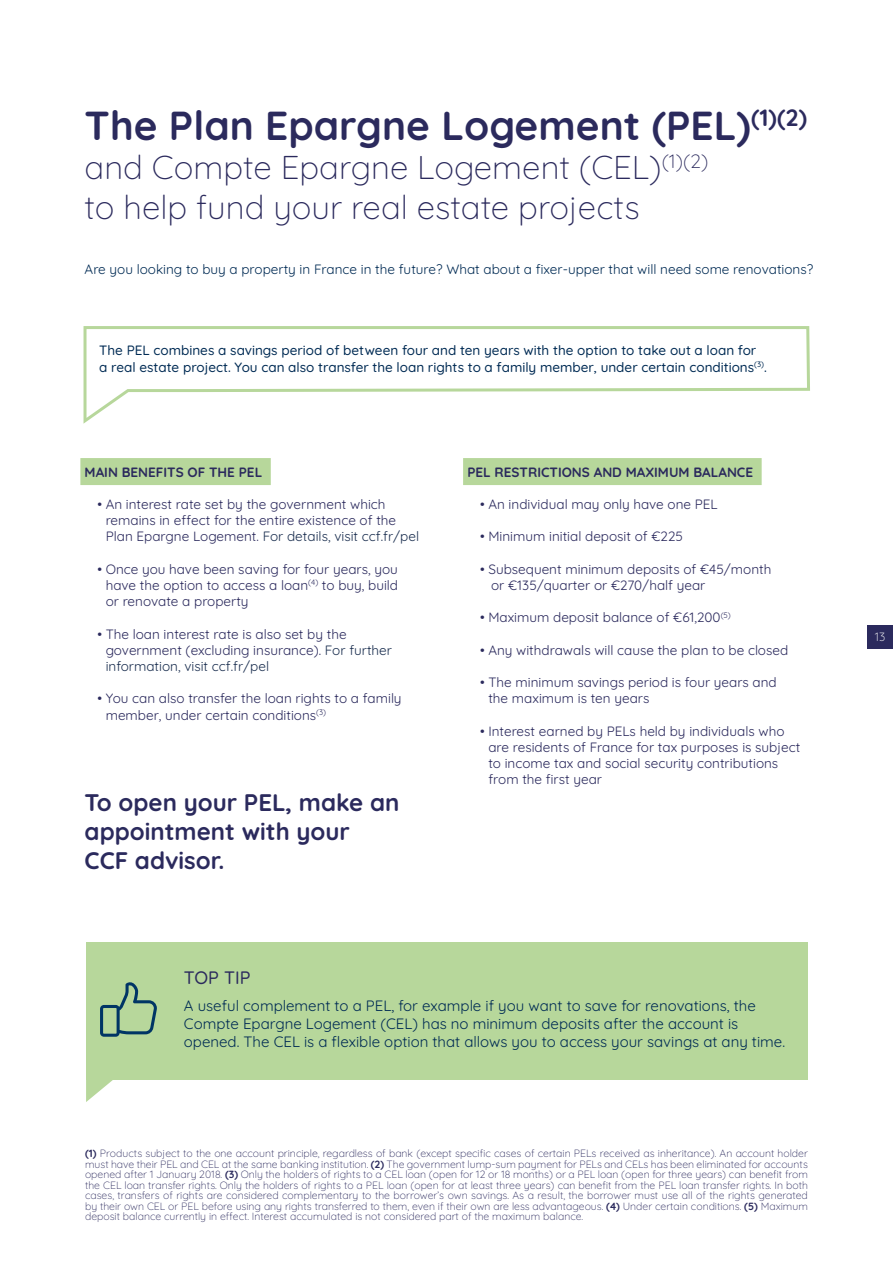
<style>
.page{position:relative;width:893px;height:1263px;background:#fff}
.page>*{position:absolute;margin:0;border:0;box-sizing:border-box;transform-origin:0 0}
.t1{font:700 40.5px "Quicksand";color:#2b2a5d}
.t2{font:300 33px/39.6px "Quicksand";color:#2b2a5d}
.t3{font:700 24px/28.8px "Quicksand";color:#2b2a5d}
.t4{font:500 18px "Quicksand";color:#2b2a5d}
.t5{font:15px/18px "Quicksand";color:#002b54}
.t6{font:13.5px/16.2px "Quicksand";color:#2b2a5d}
.t7{font:500 13.5px/16.2px "Quicksand";color:#002b54}
.t8{font:13.5px "Quicksand";color:#002b54}
.t9{font:700 13.5px "Quicksand";color:#2b2a5d}
.t10{font:300 12px "Quicksand";color:#fff}
.t11{font:300 10.5px/10.5px "Quicksand";color:#2b2a5d;text-align:justify}
.s1{color:#1a2e4f}
.s2{font-weight:700}
</style>
<div class="page">
<div style="left:867px;top:625px;width:26px;height:23px;background:#2b2a5d"></div>
<div style="left:80px;top:458px;width:191px;height:27px;background:#b7d79b"></div>
<div style="left:463px;top:458px;width:299px;height:27px;background:#b7d79b"></div>
<svg style="left:83px;top:326px;width:727px;height:98px"></svg>
<div style="left:86px;top:942px;width:721px;height:137px;background:#b7d79b"></div>
<svg style="left:86px;top:1079px;width:44px;height:23px"></svg>
<svg style="left:100px;top:982px;width:57px;height:55px"></svg>
<h1 class="t1" style="left:85px;top:94px;width:724px">The Plan Epargne Logement (PEL)<sup>(1)(2)</sup></h1>
<h2 class="t2" style="left:85px;top:144px;width:625px">and Compte Epargne Logement (CEL)<sup>(1)(2) </sup>to help fund your real estate projects</h2>
<p class="t8" style="left:85px;top:259px;width:730px">Are you looking to buy a property in France in the future? What about a fixer-upper that will need some renovations?</p>
<p class="t7" style="left:99px;top:341px;width:669px">The PEL combines a savings period of between four and ten years with the option to take out a loan for a real estate project. You can also transfer the loan rights to a family member, under certain conditions<sup>(3)</sup>.</p>
<p class="t9" style="left:85px;top:461px;width:179px">MAIN BENEFITS OF THE PEL</p>
<p class="t6" style="left:106px;top:495px;width:315px;text-indent:-8px">• An interest rate set by the government which remains in effect for the entire existence of the<br>Plan Epargne Logement. <span class="s1">For details, visit ccf.fr/pel</span></p>
<p class="t6" style="left:106px;top:559px;width:294px;text-align:justify;text-indent:-8px">• Once you have been saving for four years, you have the option to access a loan<sup>(4)</sup> to buy, build or renovate a property</p>
<p class="t6" style="left:106px;top:624px;width:288px;text-indent:-8px">• The loan interest rate is also set by the government (excluding insurance). <span class="s1">For further information, visit ccf.fr/pel</span></p>
<p class="t6" style="left:106px;top:689px;width:297px;text-indent:-8px">• You can also transfer the loan rights to a family member, under certain conditions<sup>(3)</sup></p>
<h3 class="t3" style="left:85px;top:786px;width:316px">To open your PEL, make an appointment with your<br>CCF advisor.</h3>
<p class="t9" style="left:467px;top:461px;width:287px">PEL RESTRICTIONS AND MAXIMUM BALANCE</p>
<p class="t6" style="left:480px;top:495px;width:239px">• An individual may only have one PEL</p>
<p class="t6" style="left:480px;top:527px;width:204px">• Minimum initial deposit of €225</p>
<p class="t6" style="left:491px;top:559px;width:282px;text-indent:-11px">• Subsequent minimum deposits of €45/month or €135/quarter or €270/half year</p>
<p class="t6" style="left:480px;top:608px;width:252px">• Maximum deposit balance of €61,200<sup>(5)</sup></p>
<p class="t6" style="left:480px;top:640px;width:310px">• Any withdrawals will cause the plan to be closed</p>
<p class="t6" style="left:488px;top:673px;width:290px;text-indent:-8px">• The minimum savings period is four years and the maximum is ten years</p>
<p class="t6" style="left:488px;top:721px;width:313px;text-indent:-8px">• Interest earned by PELs held by individuals who are residents of France for tax purposes is subject to income tax and social security contributions from the first year</p>
<h3 class="t4" style="left:184px;top:964px;width:68px">TOP TIP</h3>
<p class="t5" style="left:184px;top:995px;width:603px">A useful complement to a PEL, for example if you want to save for renovations, the<br>Compte Epargne Logement (CEL) has no minimum deposits after the account is opened. The CEL is a flexible option that allows you to access your savings at any time.</p>
<p class="t11" style="left:85px;top:1147px;width:724px"><span class="s2">(1)</span> Products subject to the one account principle, regardless of bank (except specific cases of certain PELs received as inheritance). An account holder must have their PEL and CEL at the same banking institution. <span class="s2">(2)</span> The government lump-sum payment for PELs and CELs has been eliminated for accounts opened after 1 January 2018. <span class="s2">(3)</span> Only the holders of rights to a CEL loan (open for 12 or 18 months) or a PEL loan (open for three years) can benefit from the CEL loan transfer rights. Only the holders of rights to a PEL loan (open for at least three years) can benefit from the PEL loan transfer rights. In both cases, transfers of rights are considered complementary to the borrower’s own savings. As a result, the borrower must use all of the rights generated by their own CEL or PEL before using any rights transferred to them, even if their own are less advantageous. <span class="s2">(4)</span> Under certain conditions. <span class="s2">(5)</span> Maximum deposit balance currently in effect. Interest accumulated is not considered part of the maximum balance.</p>
<p class="t10" style="left:875px;top:627px;width:12px">13</p>
</div>
